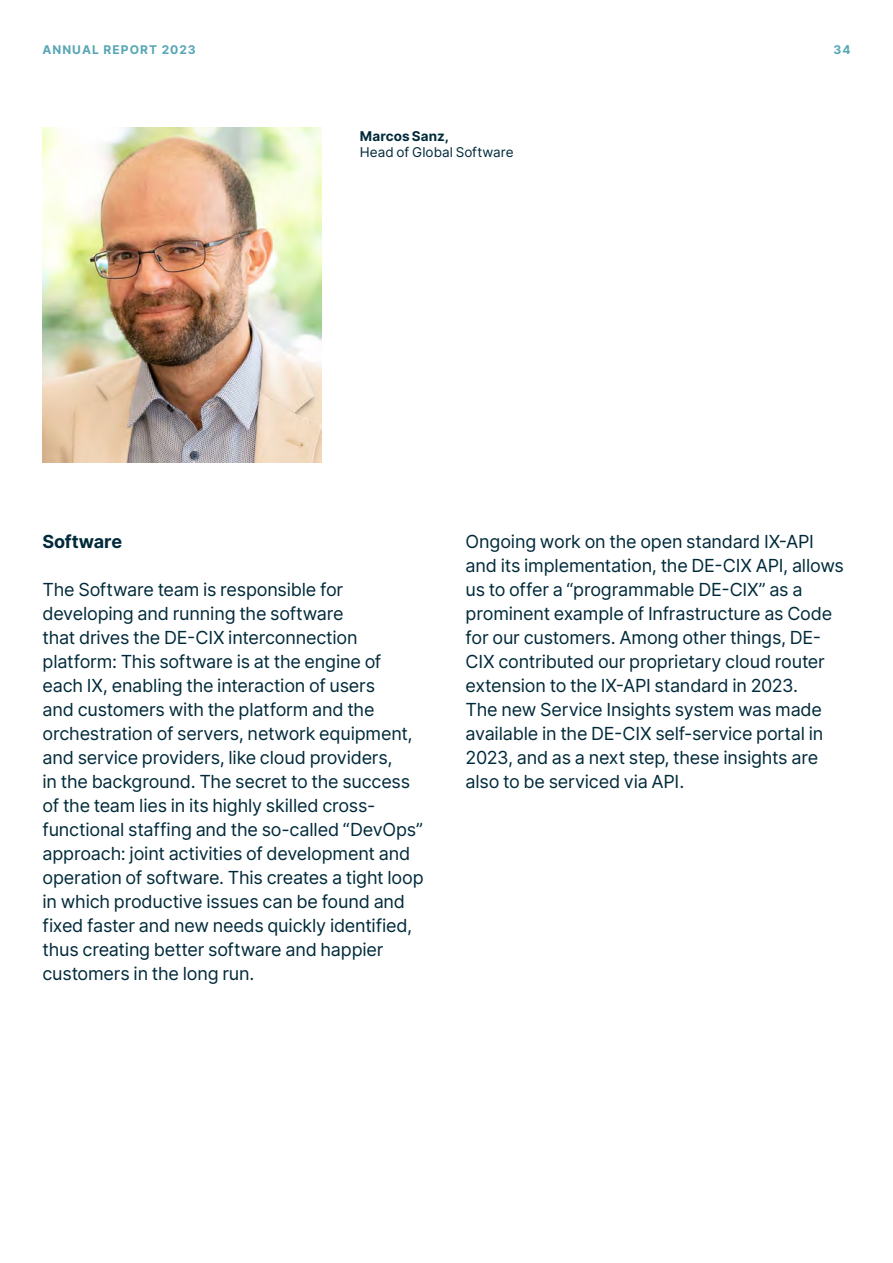
<style>
.page{position:relative;width:893px;height:1263px;background:#fff}
.page>*{position:absolute;margin:0;border:0;box-sizing:border-box;transform-origin:0 0}
.t1{font:18px/24px "Inter";letter-spacing:-.01em;color:#002a3a}
.t2{font:700 18px "Inter";letter-spacing:-.005em;color:#002a3a}
.t3{font:13.5px "Inter";letter-spacing:.005em;color:#002a3a}
.t4{font:700 13.5px "Inter";letter-spacing:.005em;color:#002a3a}
.t5{font:700 12px "Inter";letter-spacing:.085em;color:#57a6b5}
</style>
<div class="page">
<img style="left:43px;top:128px;width:278px;height:334px">
<p class="t5" style="left:43px;top:41px;width:155px">ANNUAL REPORT 2023</p>
<p class="t5" style="left:833px;top:41px;width:18px">34</p>
<p class="t4" style="left:360px;top:126px;width:91px">Marcos Sanz,</p>
<p class="t3" style="left:360px;top:142px;width:155px">Head of Global Software</p>
<p class="t2" style="left:43px;top:528px;width:81px">Software</p>
<p class="t1" style="left:43px;top:577px;width:383px">The Software team is responsible for developing and running the software<br>that drives the DE-CIX interconnection platform: This software is at the engine of each IX, enabling the interaction of users<br>and customers with the platform and the orchestration of servers, network equipment, and service providers, like cloud providers,<br>in the background. The secret to the success of the team lies in its highly skilled cross&shy;functional staffing and the so-called “DevOps” approach: joint activities of development and operation of software. This creates a tight loop in which productive issues can be found and fixed faster and new needs quickly identified, thus creating better software and happier customers in the long run.</p>
<p class="t1" style="left:466px;top:529px;width:380px">Ongoing work on the open standard IX-API and its implementation, the DE-CIX API, allows us to offer a “programmable DE-CIX” as a prominent example of Infrastructure as Code for our customers. Among other things, DE-CIX contributed our proprietary cloud router extension to the IX-API standard in 2023.<br>The new Service Insights system was made available in the DE-CIX self-service portal in 2023, and as a next step, these insights are also to be serviced via API.</p>
</div>
